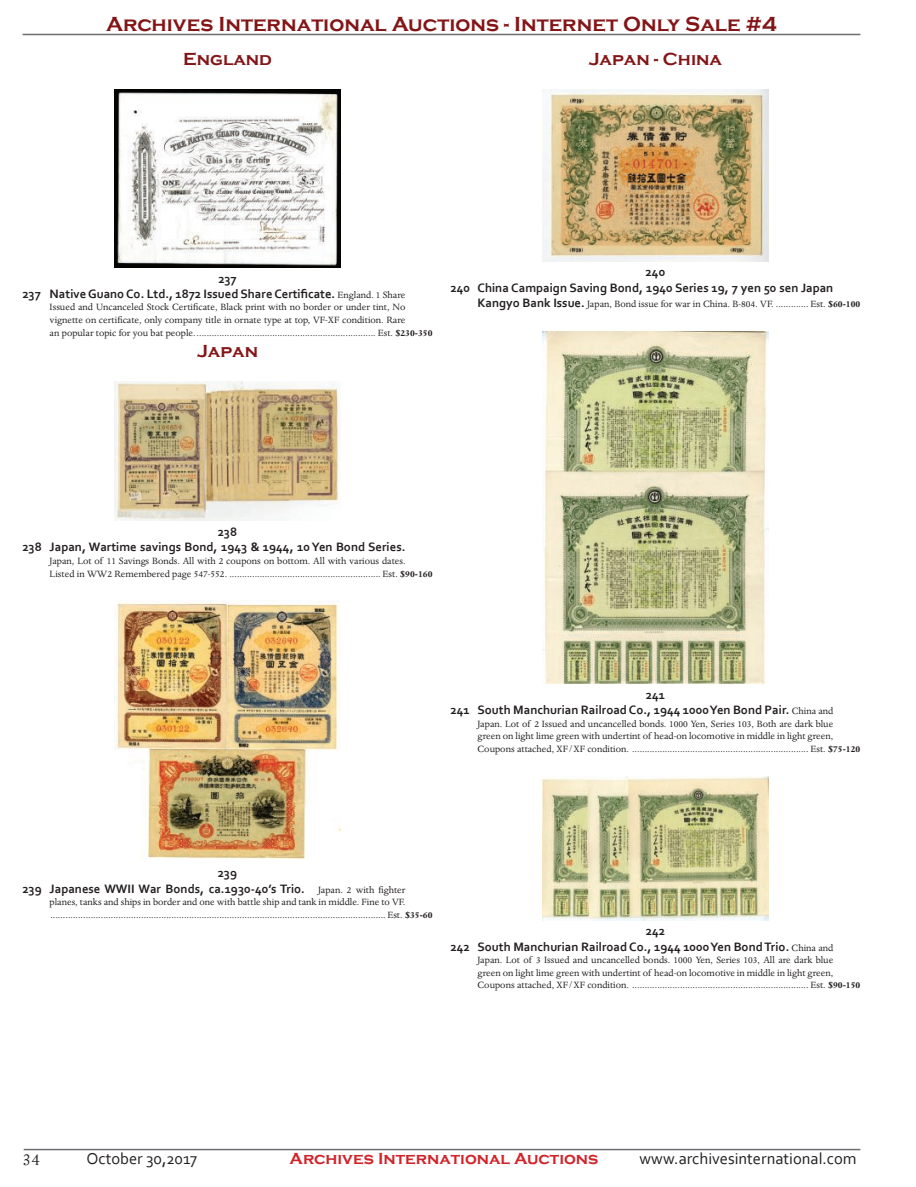
<style>
.page{position:relative;width:916px;height:1187px;background:#fff}
.page>*{position:absolute;margin:0;border:0;box-sizing:border-box;transform-origin:0 0}
.t1{font:700 21px "Copperplate Gothic";color:#831517}
.Category-MajHead{font:700 18px "Copperplate Gothic";color:#831517}
.t2{font:18px "Weiss BT";color:#231f20}
.t3{font:16.5px "Corbel";color:#231f20}
.t4{font:700 16.5px "Copperplate Gothic";color:#d1232a}
.Descriptions{font:700 12.75px "Corbel";color:#231f20}
.LotPicture{font:700 12.75px "Corbel";color:#231f20}
.Descriptions-2{font:10.5px/12.6px "Dante";color:#231f20;text-align:justify}
.Descriptions-3{font:700 10.5px "Dante";color:#231f20}
.s1{font-family:"Dante";font-weight:400;font-size:10.5px}
.s2{font-weight:400}
.s3{font-family:"Corbel";font-weight:700;font-size:12.75px}
.s4{font-weight:700}
</style>
<div class="page">
<hr style="left:23px;top:34px;width:837px;height:1px;background:#6c6d70">
<hr style="left:24px;top:1149px;width:836px;height:1px;background:#6c6d70">
<img style="left:115px;top:90px;width:225px;height:177px">
<img style="left:115px;top:382px;width:224px;height:139px">
<img style="left:115px;top:601px;width:225px;height:258px">
<img style="left:542px;top:90px;width:226px;height:171px">
<img style="left:542px;top:331px;width:226px;height:353px">
<img style="left:542px;top:776px;width:226px;height:144px">
<h1 class="t1" style="left:106px;top:12px;width:672px">Archives International Auctions - Internet Only Sale #4</h1>
<p class="Category-MajHead" style="left:183px;top:49px;width:90px">England</p>
<p class="Category-MajHead" style="left:588px;top:49px;width:135px">Japan - China</p>
<p class="LotPicture" style="left:218px;top:270px;width:20px">237</p>
<p class="Descriptions" style="left:23px;top:286px;width:384px">237 NativeGuanoCo. Ltd., 1872 Issued ShareCertificate. <span class="s1">England. 1 Share</span></p>
<p class="Descriptions-2" style="left:50px;top:301px;width:357px">Issued and Uncanceled Stock Certificate, Black print with no border or under tint, No vignette on certificate, only company title in ornate type at top, VF-XF condition. Rare an popular topic for you bat people.</p>
<p class="Descriptions-3" style="left:377px;top:327px;width:56px"><span class="s2">Est.</span> $230-350</p>
<p class="Category-MajHead" style="left:197px;top:341px;width:62px">Japan</p>
<p class="LotPicture" style="left:645px;top:264px;width:21px">240</p>
<p class="Descriptions" style="left:450px;top:280px;width:384px">240 China Campaign Saving Bond, 1940 Series 19, 7 yen 50 sen Japan</p>
<p class="Descriptions-2" style="left:477px;top:298px;width:297px"><span class="s3">Kangyo Bank Issue.</span> Japan, Bond issue for war in China. B-804. VF.</p>
<p class="Descriptions-3" style="left:810px;top:298px;width:51px"><span class="s2">Est.</span> $60-100</p>
<p class="LotPicture" style="left:218px;top:524px;width:21px">238</p>
<p class="Descriptions" style="left:23px;top:539px;width:384px">238 Japan, Wartime savings Bond, 1943 &amp; 1944, 10 Yen Bond Series.</p>
<p class="Descriptions-2" style="left:50px;top:555px;width:357px">Japan, Lot of 11 Savings Bonds. All with 2 coupons on bottom. All with various dates.<br>Listed in WW2 Remembered page 547-552.</p>
<p class="Descriptions-3" style="left:382px;top:568px;width:51px"><span class="s2">Est.</span> $90-160</p>
<p class="LotPicture" style="left:645px;top:687px;width:21px">241</p>
<p class="Descriptions" style="left:450px;top:702px;width:384px">241 South Manchurian Railroad Co., 1944 1000 Yen Bond Pair. <span class="s1">China and</span></p>
<p class="Descriptions-2" style="left:477px;top:718px;width:357px">Japan. Lot of 2 Issued and uncancelled bonds. 1000 Yen, Series 103, Both are dark blue green on light lime green with undertint of head-on locomotive in middle in light green, Coupons attached, XF/XF condition.</p>
<p class="Descriptions-3" style="left:810px;top:743px;width:51px"><span class="s2">Est.</span> $75-120</p>
<p class="LotPicture" style="left:218px;top:865px;width:21px">239</p>
<p class="Descriptions" style="left:23px;top:881px;width:384px">239 Japanese WWII War Bonds, ca.1930-40’s Trio. <span class="s1">Japan. 2 with fighter</span></p>
<p class="Descriptions-2" style="left:387px;top:896px;width:47px;text-indent:-337px">planes, tanks and ships in border and one with battle ship and tank in middle. Fine to VF.<br>Est. <span class="s4">$35-60</span></p>
<p class="LotPicture" style="left:645px;top:923px;width:21px">242</p>
<p class="Descriptions" style="left:450px;top:938px;width:384px">242 South Manchurian Railroad Co., 1944 1000 Yen Bond Trio. <span class="s1">China and</span></p>
<p class="Descriptions-2" style="left:477px;top:954px;width:357px">Japan. Lot of 3 Issued and uncancelled bonds. 1000 Yen, Series 103, All are dark blue green on light lime green with undertint of head-on locomotive in middle in light green, Coupons attached, XF/XF condition.</p>
<p class="Descriptions-3" style="left:810px;top:980px;width:51px"><span class="s2">Est.</span> $90-150</p>
<h2 class="t2" style="left:23px;top:1148px;width:19px">34</h2>
<h3 class="t3" style="left:86px;top:1148px;width:112px">October 30,2017</h3>
<h3 class="t4" style="left:289px;top:1149px;width:310px">Archives International Auctions</h3>
<h3 class="t3" style="left:639px;top:1148px;width:218px">www.archivesinternational.com</h3>
</div>
